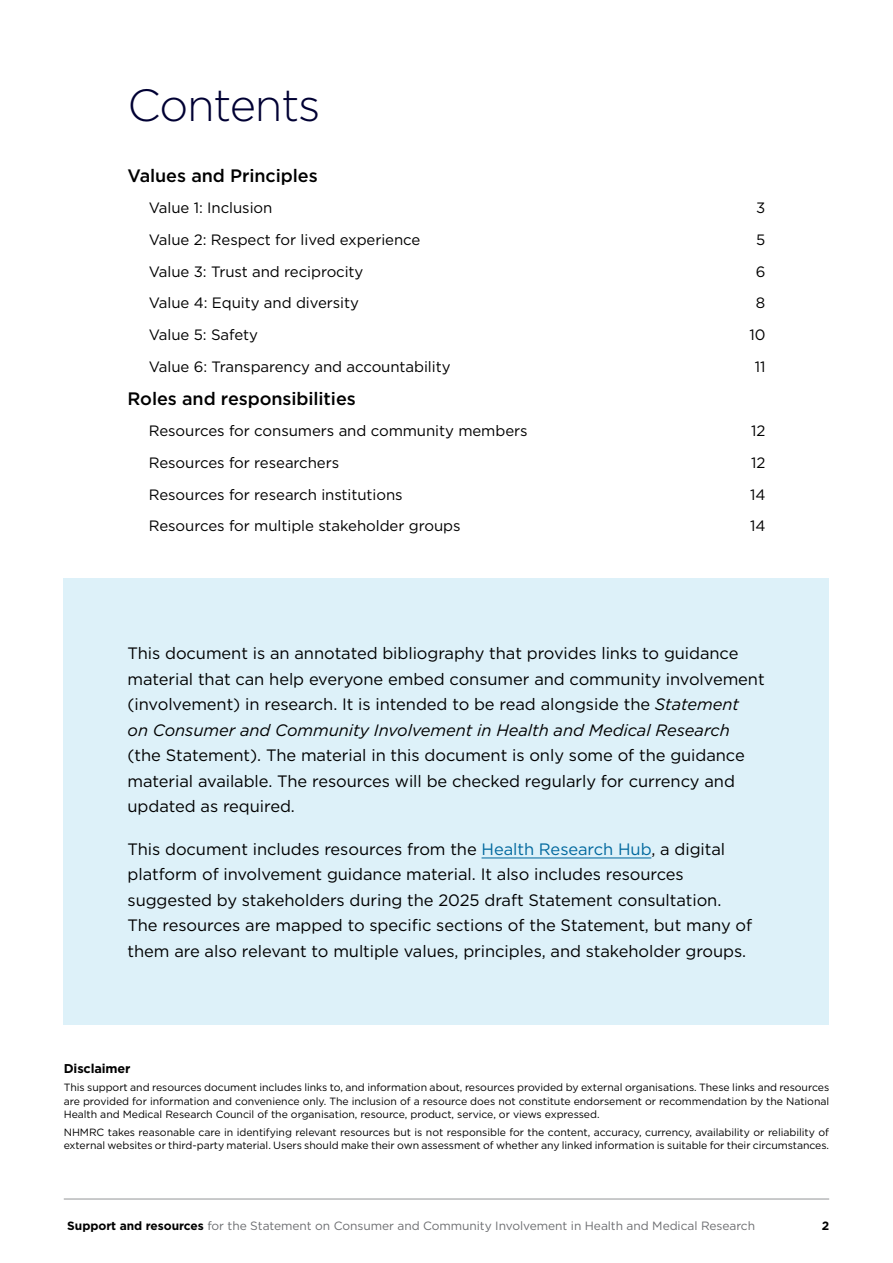
<style>
.page{position:relative;width:893px;height:1263px;background:#fff}
.page>*{position:absolute;margin:0;border:0;box-sizing:border-box;transform-origin:0 0}
.Page_heading{font:300 45px "Gotham";letter-spacing:-.025em;color:#003}
.t1{font:500 18px "Gotham";letter-spacing:-.005em;color:#000}
.Body_copy{font:16.5px/25.5px "Gotham";letter-spacing:-.005em;color:#000}
.t2{font:15px "Gotham";letter-spacing:-.005em;color:#000}
.Disclaimer{font:700 12.75px "Gotham";letter-spacing:-.01em;color:#000}
.t3{font:12px "Gotham";letter-spacing:-.005em;color:#6d6e71}
.t4{font:700 12px "Gotham";color:#000}
.Disclaimer-2{font:10.5px/13.5px "Gotham";letter-spacing:-.005em;color:#000;text-align:justify}
.s1{font-style:italic}
.s2{color:#00689e}
.s3{font-weight:700;color:#000}
</style>
<div class="page">
<hr style="left:64px;top:1199px;width:765px;height:1px;background:#939598">
<div style="left:64px;top:578px;width:765px;height:447px;background:#ddf1f9"></div>
<hr style="left:482px;top:857px;width:169px;height:1px;background:#00689e">
<p class="Page_heading" style="left:128px;top:77px;width:195px">Contents</p>
<p class="t1" style="left:128px;top:164px;width:192px">Values and Principles</p>
<p class="t2" style="left:149px;top:199px;width:125px">Value 1: Inclusion</p>
<p class="t2" style="left:756px;top:199px;width:11px">3</p>
<p class="t2" style="left:149px;top:230px;width:273px">Value 2: Respect for lived experience</p>
<p class="t2" style="left:756px;top:230px;width:11px">5</p>
<p class="t2" style="left:149px;top:262px;width:216px">Value 3: Trust and reciprocity</p>
<p class="t2" style="left:756px;top:262px;width:11px">6</p>
<p class="t2" style="left:149px;top:293px;width:212px">Value 4: Equity and diversity</p>
<p class="t2" style="left:756px;top:293px;width:11px">8</p>
<p class="t2" style="left:149px;top:325px;width:111px">Value 5: Safety</p>
<p class="t2" style="left:749px;top:325px;width:18px">10</p>
<p class="t2" style="left:149px;top:357px;width:303px">Value 6: Transparency and accountability</p>
<p class="t2" style="left:755px;top:357px;width:12px">11</p>
<p class="t1" style="left:128px;top:387px;width:230px">Roles and responsibilities</p>
<p class="t2" style="left:149px;top:421px;width:380px">Resources for consumers and community members</p>
<p class="t2" style="left:751px;top:421px;width:16px">12</p>
<p class="t2" style="left:149px;top:453px;width:192px">Resources for researchers</p>
<p class="t2" style="left:751px;top:453px;width:16px">12</p>
<p class="t2" style="left:149px;top:485px;width:255px">Resources for research institutions</p>
<p class="t2" style="left:750px;top:485px;width:17px">14</p>
<p class="t2" style="left:149px;top:516px;width:313px">Resources for multiple stakeholder groups</p>
<p class="t2" style="left:750px;top:516px;width:17px">14</p>
<p class="Body_copy" style="left:128px;top:640px;width:639px">This document is an annotated bibliography that provides links to guidance material that can help everyone embed consumer and community involvement (involvement) in research. It is intended to be read alongside the <span class="s1">Statement<br>on Consumer and Community Involvement in Health and Medical Research </span>(the Statement). The material in this document is only some of the guidance material available. The resources will be checked regularly for currency and updated as required.</p>
<p class="Body_copy" style="left:128px;top:836px;width:626px">This document includes resources from the <span class="s2">Health Research Hub</span>, a digital platform of involvement guidance material. It also includes resources suggested by stakeholders during the 2025 draft Statement consultation.<br>The resources are mapped to specific sections of the Statement, but many of them are also relevant to multiple values, principles, and stakeholder groups.</p>
<p class="Disclaimer" style="left:64px;top:1060px;width:68px">Disclaimer</p>
<p class="Disclaimer-2" style="left:64px;top:1080px;width:767px">This support and resources document includes links to, and information about, resources provided by external organisations. These links and resources are provided for information and convenience only. The inclusion of a resource does not constitute endorsement or recommendation by the National Health and Medical Research Council of the organisation, resource, product, service, or views expressed.</p>
<p class="Disclaimer-2" style="left:64px;top:1125px;width:767px">NHMRC takes reasonable care in identifying relevant resources but is not responsible for the content, accuracy, currency, availability or reliability of external websites or third-party material. Users should make their own assessment of whether any linked information is suitable for their circumstances.</p>
<p class="t3" style="left:67px;top:1218px;width:689px"><span class="s3">Support and resources</span> for the Statement on Consumer and Community Involvement in Health and Medical Research</p>
<p class="t4" style="left:822px;top:1218px;width:9px">2</p>
</div>
